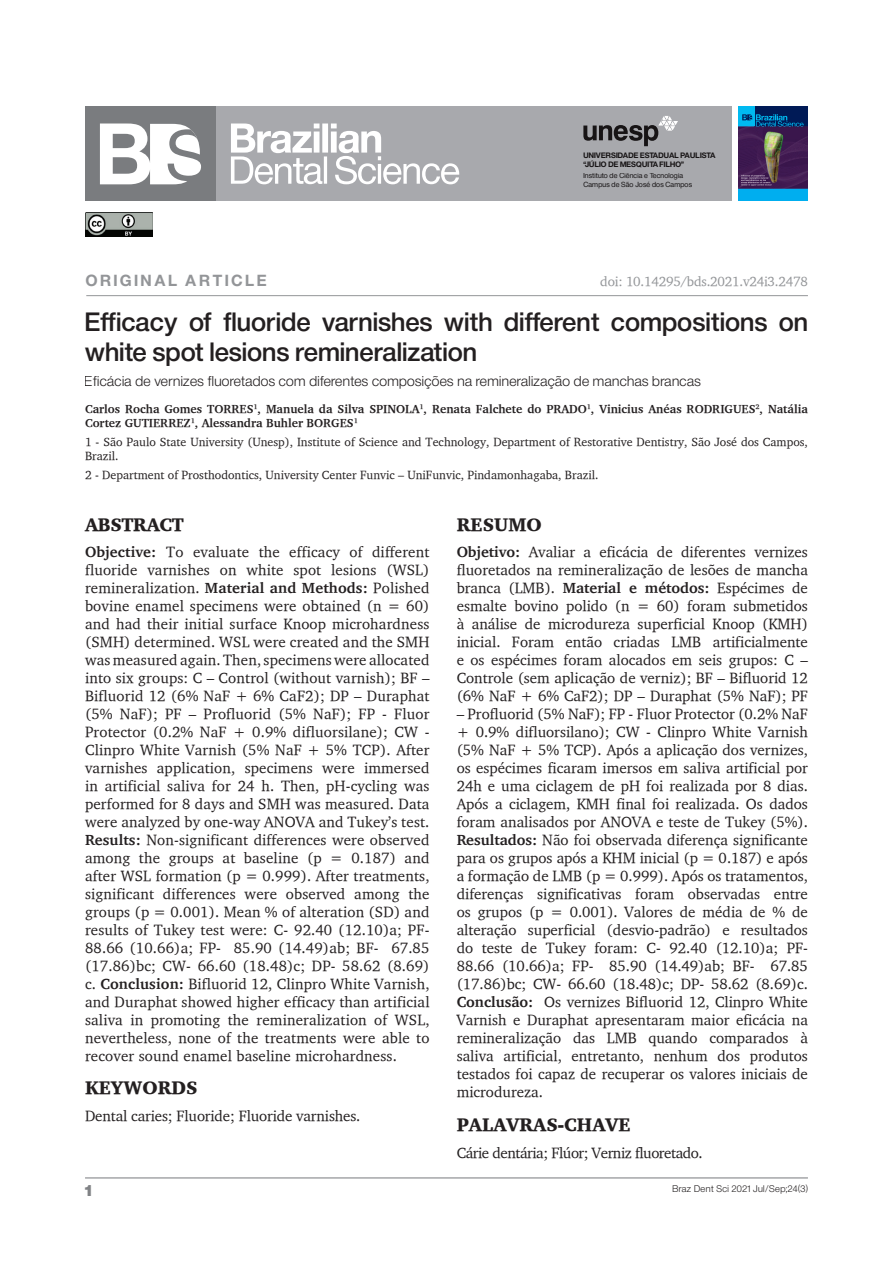
<style>
.page{position:relative;width:893px;height:1263px;background:#fff}
.page>*{position:absolute;margin:0;border:0;box-sizing:border-box;transform-origin:0 0}
.t1{font:24.75px/29.7px "Sh Europa Nr 2 Medium";letter-spacing:.025em;color:#231f20}
.t2{font:900 18.75px "Charter";color:#231f20}
.t3{font:900 18.75px "Charter";letter-spacing:-.02em;color:#231f20}
.t4{font:15px/18px "Charter";color:#231f20;text-align:justify}
.t5{font:15px "Charter";letter-spacing:-.03em;color:#231f20}
.t6{font:700 15px "Sh Europa Nr 2";letter-spacing:.2em;color:#939598}
.t7{font:15px "Sh Europa Nr 2 Ultra";color:#808285}
.t8{font:13.5px "Sh Europa Nr 2 Light";letter-spacing:.03em;color:#231f20}
.t9{font:13.5px "Charter";letter-spacing:-.015em;color:#939598}
.t10{font:12px/14.4px "Charter";color:#231f20}
.t11{font:700 12px/14.4px "Charter";color:#231f20}
.t12{font:9px "Sh Europa Nr 2 Light";letter-spacing:.05em;color:#231f20}
.t13{font:700 7.35px/8.7px "Sh Europa Nr 2";letter-spacing:.025em;color:#231f20}
.t14{font:6.9px/8.2px "Sh Europa Nr 2";letter-spacing:.025em;color:#231f20}
.s1{font-weight:700}
</style>
<div class="page">
<hr style="left:85px;top:1177px;width:723px;height:1px;background:#808285">
<div style="left:738px;top:188px;width:70px;height:13px;background:#00aeef"></div>
<hr style="left:86px;top:295px;width:722px;height:1px;background:#939598">
<div style="left:85px;top:106px;width:646px;height:95px;background:#a8a9ad"></div>
<svg style="left:583px;top:116px;width:95px;height:30px"></svg>
<svg style="left:231px;top:123px;width:228px;height:61px"></svg>
<div style="left:85px;top:106px;width:131px;height:95px;background:#7a7c7f"></div>
<svg style="left:100px;top:123px;width:101px;height:61px"></svg>
<img style="left:85px;top:213px;width:67px;height:23px">
<div style="left:738px;top:106px;width:70px;height:21px;background:#001a56"></div>
<div style="left:738px;top:106px;width:16px;height:21px;background:#00baf1"></div>
<svg style="left:742px;top:114px;width:62px;height:13px"></svg>
<img style="left:738px;top:127px;width:70px;height:61px">
<p class="t13" style="left:583px;top:151px;width:133px">UNIVERSIDADE ESTADUAL PAULISTA “JÚLIO DE MESQUITA FILHO”</p>
<p class="t14" style="left:583px;top:172px;width:110px">Instituto de Ciência e Tecnologia<br>Campus de São José dos Campos</p>
<p class="t6" style="left:86px;top:272px;width:182px">ORIGINAL ARTICLE</p>
<h1 class="t1" style="left:85px;top:307px;width:724px">Efficacy of fluoride varnishes with different compositions on white spot lesions remineralization</h1>
<p class="t8" style="left:85px;top:374px;width:617px">Eficácia de vernizes fluoretados com diferentes composições na remineralização de manchas brancas</p>
<p class="t11" style="left:85px;top:401px;width:724px">Carlos Rocha Gomes TORRES<sup>1</sup>, Manuela da Silva SPINOLA<sup>1</sup>, Renata Falchete do PRADO<sup>1</sup>, Vinicius Anéas RODRIGUES<sup>2</sup>, Natália<br>Cortez GUTIERREZ<sup>1</sup>, Alessandra Buhler BORGES<sup>1</sup></p>
<p class="t10" style="left:85px;top:434px;width:724px">1 - São Paulo State University (Unesp), Institute of Science and Technology, Department of Restorative Dentistry, São José dos Campos,<br>Brazil.</p>
<p class="t10" style="left:85px;top:467px;width:515px">2 - Department of Prosthodontics, University Center Funvic – UniFunvic, Pindamonhagaba, Brazil.</p>
<p class="t9" style="left:600px;top:273px;width:209px">doi: 10.14295/bds.2021.v24i3.2478</p>
<p class="t3" style="left:85px;top:513px;width:100px">ABSTRACT</p>
<p class="t4" style="left:85px;top:543px;width:346px"><span class="s1">Objective:</span> To evaluate the efficacy of different fluoride varnishes on white spot lesions (WSL) remineralization. <span class="s1">Material and Methods:</span> Polished bovine enamel specimens were obtained (n = 60) and had their initial surface Knoop microhardness (SMH) determined. WSL were created and the SMH was measured again. Then, specimens were allocated into six groups: C – Control (without varnish); BF – Bifluorid 12 (6% NaF + 6% CaF2); DP – Duraphat (5% NaF); PF – Profluorid (5% NaF); FP - Fluor Protector (0.2% NaF + 0.9% difluorsilane); CW - Clinpro White Varnish (5% NaF + 5% TCP). After varnishes application, specimens were immersed in artificial saliva for 24 h. Then, pH-cycling was performed for 8 days and SMH was measured. Data were analyzed by one-way ANOVA and Tukey’s test.<br><span class="s1">Results:</span> Non-significant differences were observed among the groups at baseline (p = 0.187) and after WSL formation (p = 0.999). After treatments, significant differences were observed among the groups (p = 0.001). Mean % of alteration (SD) and results of Tukey test were: C- 92.40 (12.10)a; PF-88.66 (10.66)a; FP- 85.90 (14.49)ab; BF- 67.85 (17.86)bc; CW- 66.60 (18.48)c; DP- 58.62 (8.69) c. <span class="s1">Conclusion:</span> Bifluorid 12, Clinpro White Varnish, and Duraphat showed higher efficacy than artificial saliva in promoting the remineralization of WSL, nevertheless, none of the treatments were able to recover sound enamel baseline microhardness.</p>
<p class="t2" style="left:85px;top:1076px;width:114px">KEYWORDS</p>
<p class="t4" style="left:85px;top:1106px;width:277px">Dental caries; Fluoride; Fluoride varnishes.</p>
<p class="t7" style="left:85px;top:1182px;width:8px">1</p>
<p class="t2" style="left:457px;top:513px;width:87px">RESUMO</p>
<p class="t4" style="left:457px;top:543px;width:353px"><span class="s1">Objetivo:</span> Avaliar a eficácia de diferentes vernizes fluoretados na remineralização de lesões de mancha branca (LMB). <span class="s1">Material e métodos:</span> Espécimes de esmalte bovino polido (n = 60) foram submetidos à análise de microdureza superficial Knoop (KMH) inicial. Foram então criadas LMB artificialmente e os espécimes foram alocados em seis grupos: C – Controle (sem aplicação de verniz); BF – Bifluorid 12 (6% NaF + 6% CaF2); DP – Duraphat (5% NaF); PF</p>
<p class="t4" style="left:457px;top:705px;width:353px">– Profluorid (5% NaF); FP - Fluor Protector (0.2% NaF + 0.9% difluorsilano); CW - Clinpro White Varnish (5% NaF + 5% TCP). Após a aplicação dos vernizes, os espécimes ficaram imersos em saliva artificial por 24h e uma ciclagem de pH foi realizada por 8 dias.<br>Após a ciclagem, KMH final foi realizada. Os dados foram analisados por ANOVA e teste de Tukey (5%).<br><span class="s1">Resultados:</span> Não foi observada diferença significante para os grupos após a KHM inicial (p = 0.187) e após a formação de LMB (p = 0.999). Após os tratamentos, diferenças significativas foram observadas entre os grupos (p = 0.001). Valores de média de % de alteração superficial (desvio-padrão) e resultados do teste de Tukey foram: C- 92.40 (12.10)a; PF-88.66 (10.66)a; FP- 85.90 (14.49)ab; BF- 67.85 (17.86)bc; CW- 66.60 (18.48)c; DP- 58.62 (8.69)c.<br><span class="s1">Conclusão:</span> Os vernizes Bifluorid 12, Clinpro White Varnish e Duraphat apresentaram maior eficácia na remineralização das LMB quando comparados à saliva artificial, entretanto, nenhum dos produtos testados foi capaz de recuperar os valores iniciais de microdureza.</p>
<p class="t2" style="left:457px;top:1113px;width:176px">PALAVRAS-CHAVE</p>
<p class="t5" style="left:457px;top:1143px;width:247px">Cárie dentária; Flúor; Verniz fluoretado.</p>
<p class="t12" style="left:672px;top:1183px;width:137px">Braz Dent Sci 2021 Jul/Sep;24(3)</p>
</div>
